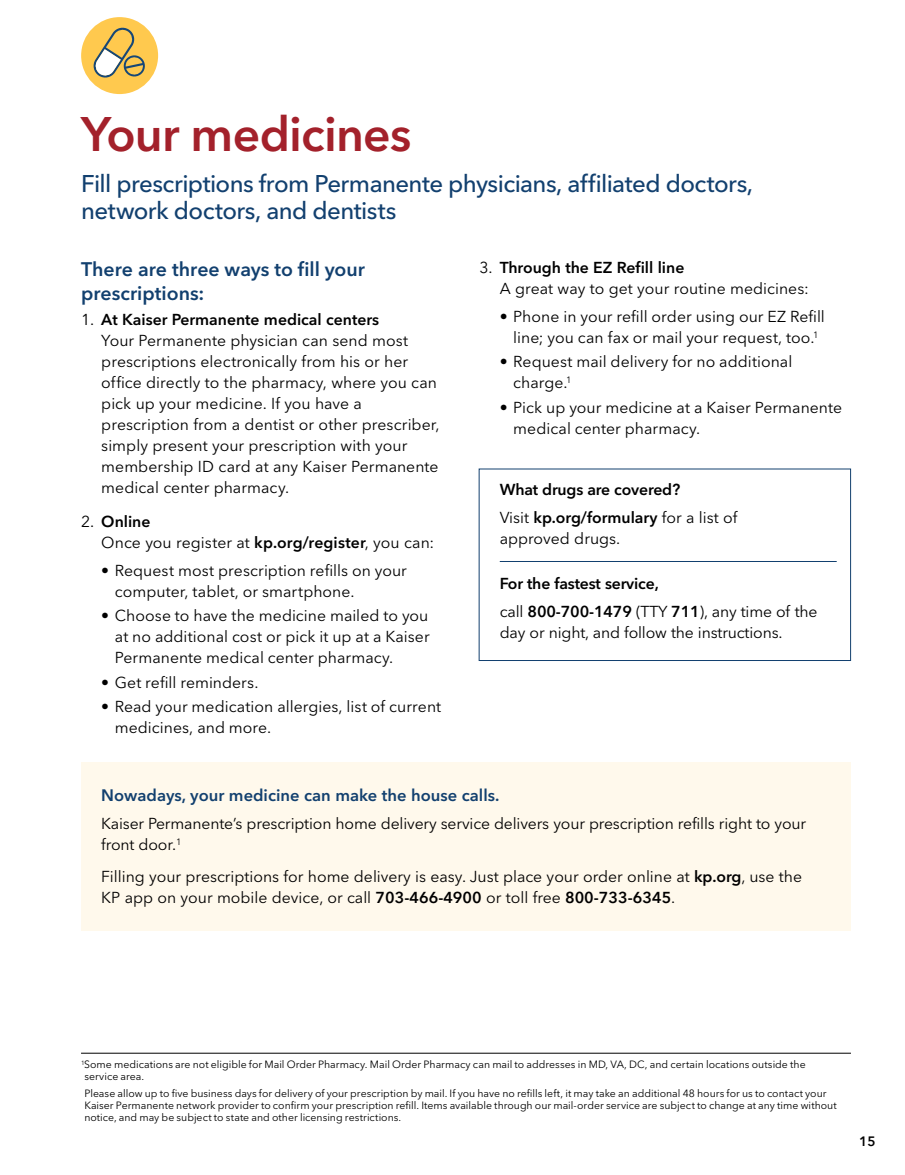
<style>
.page{position:relative;width:905px;height:1175px;background:#fff}
.page>*{position:absolute;margin:0;border:0;box-sizing:border-box;transform-origin:0 0}
.t1{font:600 48px "Avenir Next LT Pro";letter-spacing:-.015em;color:#a3212b}
.t2{font:500 24px/27px "Avenir Next LT Pro";letter-spacing:-.025em;color:#12406f}
.t3{font:600 19.5px/24px "Avenir Next LT Pro";color:#12406f}
.t4{font:600 16.5px "Avenir Next LT Pro";color:#12406f}
.t5{font:15.75px/21px "Avenir Next LT Pro";color:#000}
.t6{font:600 15.75px/27.8px "Avenir Next LT Pro";letter-spacing:-.01em;color:#000}
.t7{font:600 13.5px "Avenir Next LT Pro";color:#000}
.t8{font:10.5px/12px "Avenir Next LT Pro";color:#000}
.s1{font-weight:600}
.s2{font-weight:400}
</style>
<div class="page">
<div style="left:81px;top:762px;width:769px;height:169px;background:#fff9ec"></div>
<hr style="left:81px;top:1053px;width:769px;height:1px;background:#000">
<div style="left:81px;top:17px;width:77px;height:77px;background:#ffc94e;border-radius:50%"></div>
<svg style="left:92px;top:26px;width:54px;height:52px"></svg>
<hr style="left:500px;top:561px;width:336px;height:1px;background:#12406f">
<div style="left:478px;top:468px;width:372px;height:193px;border:1px solid #12406f"></div>
<h1 class="t1" style="left:81px;top:105px;width:332px">Your medicines</h1>
<h2 class="t2" style="left:81px;top:170px;width:673px">Fill prescriptions from Permanente physicians, affiliated doctors, network doctors, and dentists</h2>
<p class="t3" style="left:81px;top:257px;width:285px">There are three ways to fill your prescriptions:</p>
<p class="t5" style="left:101px;top:309px;width:340px;text-indent:-20px">1. <span class="s1">At Kaiser Permanente medical centers<br></span>Your Permanente physician can send most prescriptions electronically from his or her office directly to the pharmacy, where you can pick up your medicine. If you have a prescription from a dentist or other prescriber, simply present your prescription with your membership ID card at any Kaiser Permanente medical center pharmacy.</p>
<p class="t5" style="left:101px;top:511px;width:334px;text-indent:-20px">2. <span class="s1">Online<br></span>Once you register at <span class="s1">kp.org/register</span>, you can:</p>
<p class="t5" style="left:115px;top:560px;width:293px;text-indent:-14px">• Request most prescription refills on your computer, tablet, or smartphone.</p>
<p class="t5" style="left:115px;top:605px;width:316px;text-align:justify;text-indent:-14px">• Choose to have the medicine mailed to you at no additional cost or pick it up at a Kaiser Permanente medical center pharmacy.</p>
<p class="t5" style="left:101px;top:671px;width:159px">• Get refill reminders.</p>
<p class="t5" style="left:115px;top:696px;width:328px;text-indent:-14px">• Read your medication allergies, list of current medicines, and more.</p>
<p class="t5" style="left:500px;top:257px;width:311px;text-indent:-20px">3. <span class="s1">Through the EZ Refill line<br></span>A great way to get your routine medicines:</p>
<p class="t5" style="left:500px;top:306px;width:327px;text-align:center">• Phone in your refill order using our EZ Refill line; you can fax or mail your request, too.<sup>1</sup></p>
<p class="t5" style="left:513px;top:351px;width:280px;text-indent:-14px">• Request mail delivery for no additional charge.<sup>1</sup></p>
<p class="t5" style="left:513px;top:397px;width:330px;text-indent:-14px">• Pick up your medicine at a Kaiser Permanente medical center pharmacy.</p>
<p class="t6" style="left:500px;top:475px;width:239px">What drugs are covered?<br><span class="s2">Visit</span> kp.org/formulary <span class="s2">for a list of</span></p>
<p class="t5" style="left:500px;top:527px;width:122px">approved drugs.</p>
<p class="t6" style="left:500px;top:569px;width:319px">For the fastest service,<br><span class="s2">call</span> 800-700-1479 <span class="s2">(TTY</span> 711<span class="s2">), any time of the</span></p>
<p class="t5" style="left:500px;top:621px;width:284px">day or night, and follow the instructions.</p>
<p class="t4" style="left:101px;top:785px;width:399px">Nowadays, your medicine can make the house calls.</p>
<p class="t5" style="left:101px;top:813px;width:706px">Kaiser Permanente’s prescription home delivery service delivers your prescription refills right to your front door.<sup>1</sup></p>
<p class="t5" style="left:101px;top:865px;width:702px">Filling your prescriptions for home delivery is easy. Just place your order online at <span class="s1">kp.org</span>, use the<br>KP app on your mobile device, or call <span class="s1">703-466-4900</span> or toll free <span class="s1">800-733-6345</span>.</p>
<p class="t8" style="left:84px;top:1058px;width:722px;text-indent:-3px"><sup>1</sup>Some medications are not eligible for Mail Order Pharmacy. Mail Order Pharmacy can mail to addresses in MD, VA, DC, and certain locations outside the service area.</p>
<p class="t8" style="left:84px;top:1087px;width:754px">Please allow up to five business days for delivery of your prescription by mail. If you have no refills left, it may take an additional 48 hours for us to contact your<br>Kaiser Permanente network provider to confirm your prescription refill. Items available through our mail-order service are subject to change at any time without notice, and may be subject to state and other licensing restrictions.</p>
<p class="t7" style="left:859px;top:1133px;width:18px">15</p>
</div>
